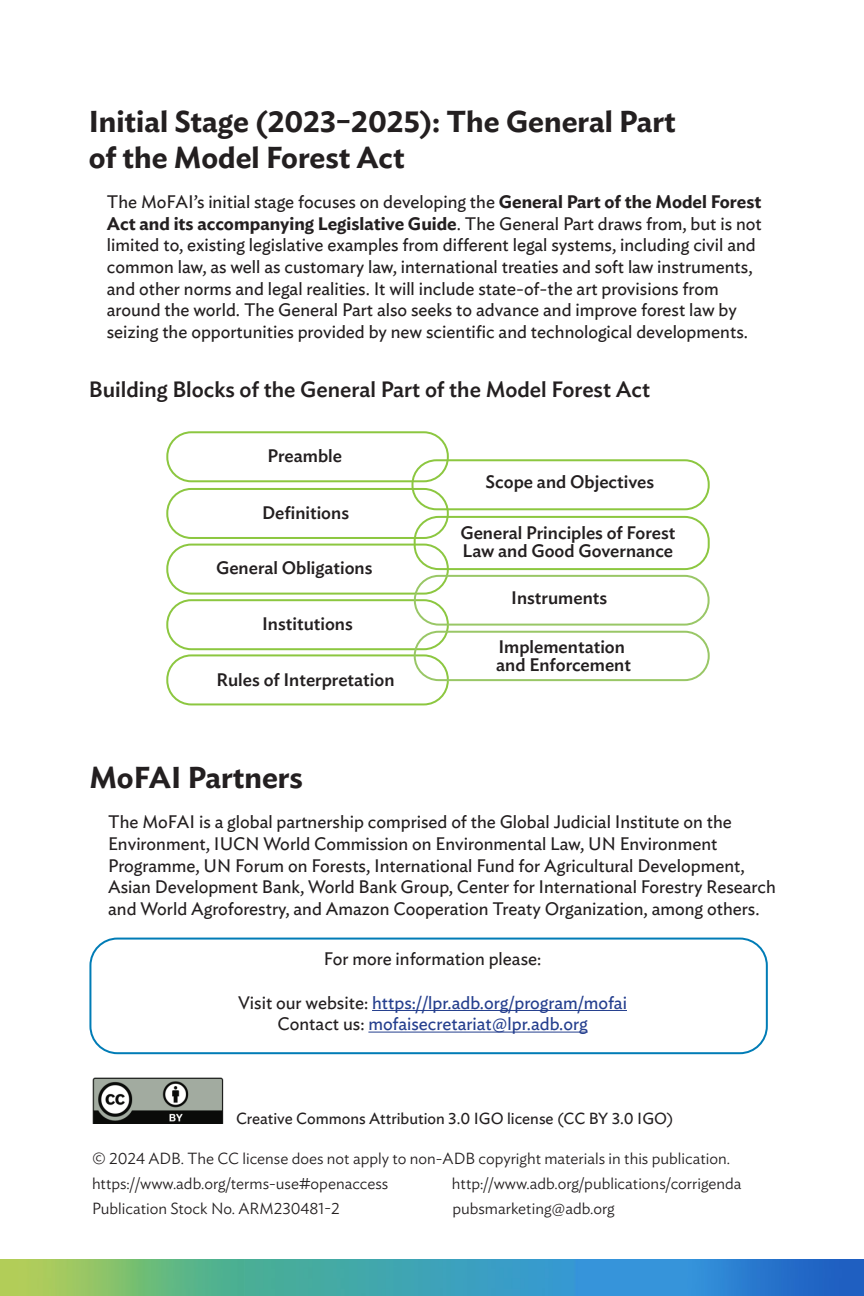
<style>
.page{position:relative;width:864px;height:1296px;background:#fff}
.page>*{position:absolute;margin:0;border:0;box-sizing:border-box;transform-origin:0 0}
.t1{font:600 30px "Ideal Sans";color:#231f20}
.t2{font:500 22px "Ideal Sans";color:#231f20}
.t3{font:18px/21.6px "Ideal Sans";color:#231f20}
.t4{font:500 18px "Ideal Sans";color:#231f20}
.t5{font:18px "Ideal Sans";color:#253f8e}
.t6{font:300 16px "Ideal Sans";color:#231f20}
.t7{font:16px "Ideal Sans";color:#231f20}
.s1{font-weight:600}
.s2{color:#231f20}
</style>
<div class="page">
<hr style="left:372px;top:1010px;width:255px;height:1px;background:#253f8e">
<hr style="left:368px;top:1032px;width:220px;height:1px;background:#253f8e">
<img style="left:0;top:1260px;width:864px;height:36px">
<div style="left:166px;top:544px;width:283px;height:51px;border:2px solid #8cc740;border-radius:24px"></div>
<div style="left:166px;top:654px;width:283px;height:51px;border:2px solid #8cc740;border-radius:24px"></div>
<div style="left:166px;top:599px;width:283px;height:51px;border:2px solid #8cc740;border-radius:24px"></div>
<div style="left:166px;top:488px;width:283px;height:51px;border:2px solid #8cc740;border-radius:24px"></div>
<div style="left:166px;top:431px;width:283px;height:51px;border:2px solid #8cc740;border-radius:24px"></div>
<div style="left:414px;top:631px;width:296px;height:50px;border:2px solid #99c766;border-radius:24px"></div>
<div style="left:414px;top:575px;width:296px;height:51px;border:2px solid #99c766;border-radius:24px"></div>
<div style="left:414px;top:516px;width:296px;height:54px;border:2px solid #8cc740;border-radius:24px"></div>
<div style="left:411px;top:459px;width:299px;height:51px;border:2px solid #8cc740;border-radius:24px"></div>
<img style="left:92px;top:1077px;width:132px;height:47px">
<div style="left:89px;top:938px;width:679px;height:116px;border:2px solid #007cb6;border-radius:27px"></div>
<p class="t1" style="left:89px;top:98px;width:588px">Initial Stage (2023–2025): The General Part</p>
<p class="t1" style="left:89px;top:134px;width:317px">of the Model Forest Act</p>
<p class="t3" style="left:107px;top:190px;width:656px">The MoFAI’s initial stage focuses on developing the <span class="s1">General Part of the Model Forest Act and its accompanying Legislative Guide</span>. The General Part draws from, but is not limited to, existing legislative examples from different legal systems, including civil and common law, as well as customary law, international treaties and soft law instruments, and other norms and legal realities. It will include state-of-the art provisions from around the world. The General Part also seeks to advance and improve forest law by seizing the opportunities provided by new scientific and technological developments.</p>
<p class="t2" style="left:89px;top:372px;width:563px">Building Blocks of the General Part of the Model Forest Act</p>
<p class="t4" style="left:268px;top:442px;width:76px">Preamble</p>
<p class="t4" style="left:262px;top:499px;width:89px">Definitions</p>
<p class="t4" style="left:216px;top:554px;width:158px">General Obligations</p>
<p class="t4" style="left:262px;top:610px;width:92px">Institutions</p>
<p class="t4" style="left:217px;top:666px;width:179px">Rules of Interpretation</p>
<p class="t4" style="left:486px;top:467px;width:170px">Scope and Objectives</p>
<p class="t4" style="left:460px;top:519px;width:217px">General Principles of Forest</p>
<p class="t4" style="left:463px;top:537px;width:212px">Law and Good Governance</p>
<p class="t4" style="left:511px;top:584px;width:97px">Instruments</p>
<p class="t4" style="left:498px;top:633px;width:128px">Implementation</p>
<p class="t4" style="left:496px;top:651px;width:136px">and Enforcement</p>
<p class="t1" style="left:89px;top:754px;width:215px">MoFAI Partners</p>
<p class="t3" style="left:108px;top:810px;width:669px">The MoFAI is a global partnership comprised of the Global Judicial Institute on the Environment, IUCN World Commission on Environmental Law, UN Environment Programme, UN Forum on Forests, International Fund for Agricultural Development, Asian Development Bank, World Bank Group, Center for International Forestry Research and World Agroforestry, and Amazon Cooperation Treaty Organization, among others.</p>
<p class="t3" style="left:324px;top:947px;width:219px">For more information please:</p>
<p class="t5" style="left:238px;top:989px;width:390px"><span class="s2">Visit our website:</span> https://lpr.adb.org/program/mofai</p>
<p class="t5" style="left:278px;top:1010px;width:312px"><span class="s2">Contact us:</span> mofaisecretariat@lpr.adb.org</p>
<p class="t7" style="left:236px;top:1106px;width:439px">Creative Commons Attribution 3.0 IGO license (CC BY 3.0 IGO)</p>
<p class="t6" style="left:92px;top:1146px;width:640px">© 2024 ADB. The CC license does not apply to non-ADB copyright materials in this publication.</p>
<p class="t6" style="left:92px;top:1171px;width:298px">https://www.adb.org/terms-use#openaccess</p>
<p class="t6" style="left:452px;top:1171px;width:291px">http://www.adb.org/publications/corrigenda</p>
<p class="t6" style="left:92px;top:1196px;width:249px">Publication Stock No. ARM230481-2</p>
<p class="t6" style="left:452px;top:1196px;width:164px">pubsmarketing@adb.org</p>
</div>
